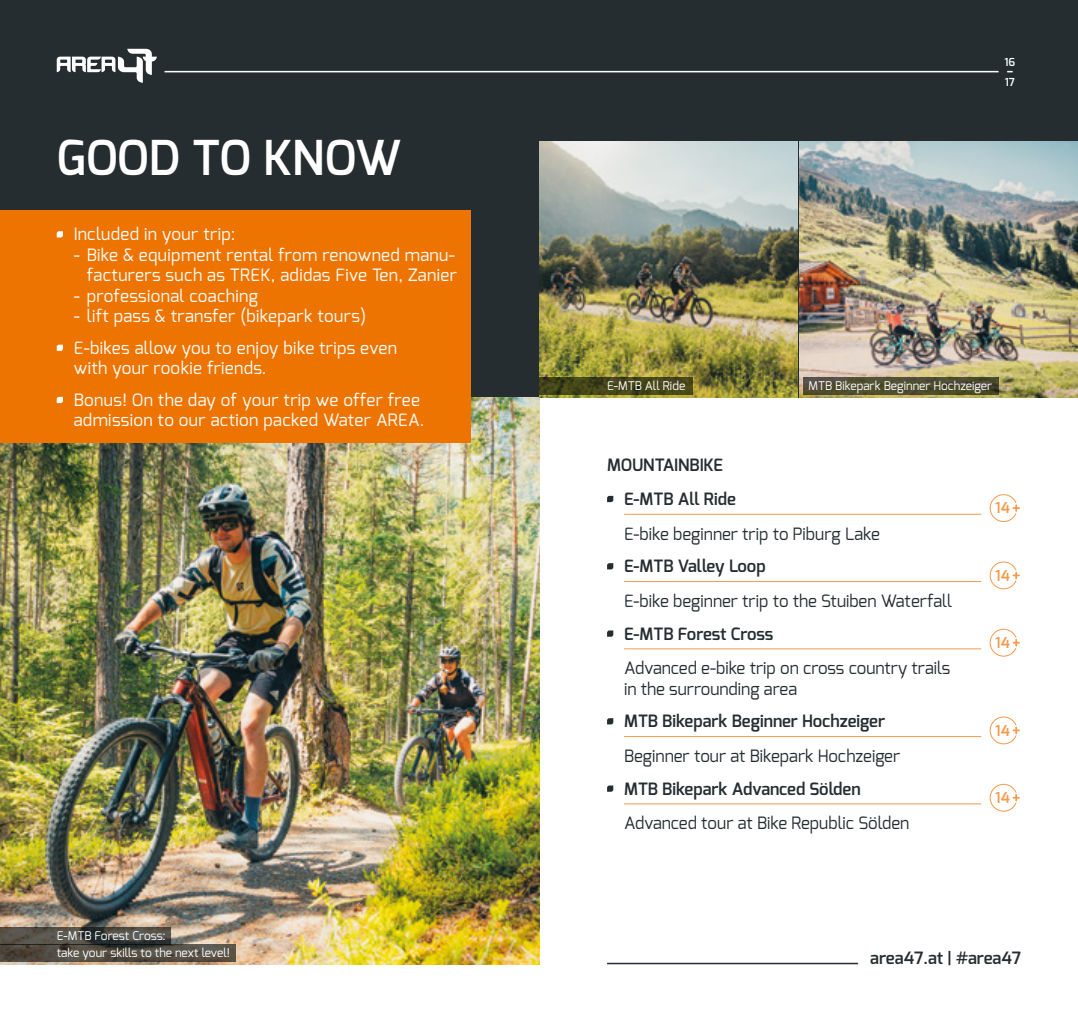
<style>
.page{position:relative;width:1078px;height:1021px;background:#fff}
.page>*{position:absolute;margin:0;border:0;box-sizing:border-box;transform-origin:0 0}
.t1{font:600 48px "Exo";color:#fff}
.t2{font:17px/31.8px "Exo";letter-spacing:.02em;color:#fff}
.t3{font:17px/20.4px "Exo";color:#252d30}
.t4{font:600 17px/34.6px "Exo";color:#252d30}
.t5{font:600 15px "Exo";color:#f49a4b}
.t6{font:12px "Exo";color:#fff}
.t7{font:600 11px/20px "Exo";color:#fff}
</style>
<div class="page">
<div style="left:0;top:0;width:1077px;height:397px;background:#252d30"></div>
<img style="left:0;top:397px;width:539px;height:567px">
<img style="left:799px;top:142px;width:278px;height:255px">
<img style="left:539px;top:142px;width:258px;height:255px">
<svg style="left:0;top:944px;width:235px;height:17px;background:#4f4940"></svg>
<svg style="left:0;top:927px;width:170px;height:17px;background:#4b4943"></svg>
<div style="left:0;top:210px;width:471px;height:232px;background:#ee7402"></div>
<svg style="left:57px;top:231px;width:6px;height:6px"></svg>
<svg style="left:57px;top:344px;width:6px;height:7px"></svg>
<svg style="left:57px;top:397px;width:6px;height:6px"></svg>
<hr style="left:539px;top:71px;width:459px;height:1px;background:#fff">
<svg style="left:57px;top:49px;width:100px;height:34px"></svg>
<hr style="left:164px;top:71px;width:375px;height:1px;background:#fff">
<svg style="left:607px;top:496px;width:6px;height:6px"></svg>
<div style="left:989px;top:494px;width:28px;height:28px;border:1px solid #f49a4b;border-radius:50%"></div>
<svg style="left:1012px;top:502px;width:8px;height:12px"></svg>
<hr style="left:624px;top:514px;width:356px;height:1px;background:#f49a4b">
<svg style="left:607px;top:563px;width:6px;height:6px"></svg>
<div style="left:989px;top:561px;width:28px;height:28px;border:1px solid #f49a4b;border-radius:50%"></div>
<svg style="left:1012px;top:569px;width:8px;height:12px"></svg>
<hr style="left:624px;top:581px;width:356px;height:1px;background:#f49a4b">
<svg style="left:607px;top:630px;width:6px;height:6px"></svg>
<div style="left:989px;top:629px;width:28px;height:27px;border:1px solid #f49a4b;border-radius:50%"></div>
<svg style="left:1012px;top:637px;width:8px;height:11px"></svg>
<hr style="left:624px;top:648px;width:356px;height:1px;background:#f49a4b">
<svg style="left:607px;top:718px;width:6px;height:6px"></svg>
<div style="left:989px;top:716px;width:28px;height:28px;border:1px solid #f49a4b;border-radius:50%"></div>
<svg style="left:1012px;top:724px;width:8px;height:12px"></svg>
<hr style="left:624px;top:736px;width:356px;height:1px;background:#f49a4b">
<svg style="left:607px;top:785px;width:6px;height:6px"></svg>
<div style="left:989px;top:784px;width:28px;height:27px;border:1px solid #f49a4b;border-radius:50%"></div>
<svg style="left:1012px;top:791px;width:8px;height:12px"></svg>
<hr style="left:624px;top:803px;width:356px;height:1px;background:#f49a4b">
<svg style="left:539px;top:377px;width:153px;height:17px;background:#434419"></svg>
<svg style="left:802px;top:377px;width:196px;height:17px;background:#4e4c31"></svg>
<hr style="left:607px;top:962px;width:250px;height:2px;background:#252d30">
<h1 class="t1" style="left:57px;top:126px;width:346px">GOOD TO KNOW</h1>
<p class="t2" style="left:74px;top:218px;width:163px">Included in your trip:</p>
<p class="t2" style="left:74px;top:244px;width:384px;line-height:20.4px;text-align:right">- Bike &amp; equipment rental from renowned manu&shy;facturers such as TREK, adidas Five Ten, Zanier</p>
<p class="t2" style="left:74px;top:279px;width:186px">- professional coaching</p>
<p class="t2" style="left:74px;top:300px;width:325px">- lift pass &amp; transfer (bikepark tours)<br>E-bikes allow you to enjoy bike trips even</p>
<p class="t2" style="left:74px;top:352px;width:347px">with your rookie friends.<br>Bonus! On the day of your trip we offer free</p>
<p class="t2" style="left:74px;top:404px;width:352px">admission to our action packed Water AREA.</p>
<p class="t6" style="left:57px;top:927px;width:110px">E-MTB Forest Cross:</p>
<p class="t6" style="left:57px;top:944px;width:175px">take your skills to the next level!</p>
<p class="t7" style="left:1004px;top:52px;width:12px">16<br>17</p>
<p class="t6" style="left:607px;top:377px;width:80px">E-MTB All Ride</p>
<p class="t6" style="left:808px;top:377px;width:185px">MTB Bikepark Beginner Hochzeiger</p>
<p class="t4" style="left:624px;top:447px;width:113px;text-indent:-17px">MOUNTAINBIKE<br>E-MTB All Ride</p>
<p class="t5" style="left:994px;top:498px;width:16px">14</p>
<p class="t3" style="left:624px;top:523px;width:257px">E-bike beginner trip to Piburg Lake</p>
<p class="t4" style="left:624px;top:549px;width:143px">E-MTB Valley Loop</p>
<p class="t5" style="left:994px;top:565px;width:16px">14</p>
<p class="t3" style="left:624px;top:590px;width:329px">E-bike beginner trip to the Stuiben Waterfall</p>
<p class="t4" style="left:624px;top:616px;width:151px">E-MTB Forest Cross</p>
<p class="t5" style="left:994px;top:633px;width:16px">14</p>
<p class="t3" style="left:624px;top:657px;width:327px">Advanced e-bike trip on cross country trails in the surrounding area</p>
<p class="t4" style="left:624px;top:704px;width:262px">MTB Bikepark Beginner Hochzeiger</p>
<p class="t5" style="left:994px;top:720px;width:16px">14</p>
<p class="t3" style="left:624px;top:745px;width:277px">Beginner tour at Bikepark Hochzeiger</p>
<p class="t4" style="left:624px;top:771px;width:238px">MTB Bikepark Advanced Sölden</p>
<p class="t5" style="left:994px;top:788px;width:16px">14</p>
<p class="t3" style="left:624px;top:812px;width:287px">Advanced tour at Bike Republic Sölden</p>
<p class="t4" style="left:870px;top:940px;width:152px">area47.at | #area47</p>
</div>
